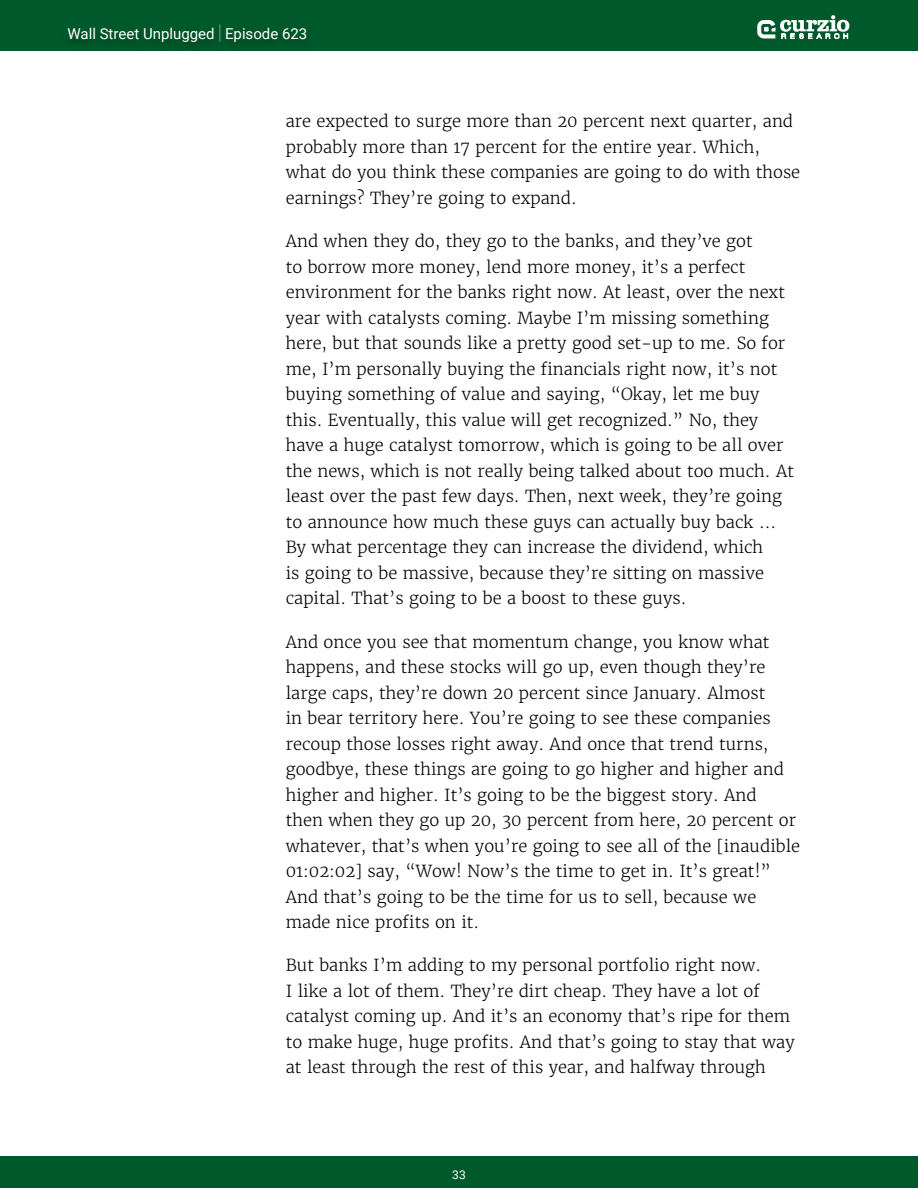
<style>
.page{position:relative;width:918px;height:1188px;background:#fff}
.page>*{position:absolute;margin:0;border:0;box-sizing:border-box;transform-origin:0 0}
.t1{font:300 16.5px/25.5px "Merriweather";color:#000}
.t2{font:15px "Roboto";color:#fff}
.t3{font:12px "Roboto";color:#fff}
.s1{font-weight:100;font-size:20.25px}
</style>
<div class="page">
<div style="left:0;top:0;width:918px;height:51px;background:#00592b"></div>
<div style="left:0;top:1156px;width:918px;height:32px;background:#00592b"></div>
<div style="left:61px;top:22px;width:253px;height:32px;background:#000;opacity:.3"></div>
<svg style="left:757px;top:15px;width:92px;height:24px"></svg>
<p class="t2" style="left:68px;top:24px;width:241px">Wall Street Unplugged <span class="s1">|</span> Episode 623</p>
<p class="t1" style="left:286px;top:109px;width:516px">are expected to surge more than 20 percent next quarter, and probably more than 17 percent for the entire year. Which, what do you think these companies are going to do with those earnings? They’re going to expand.</p>
<p class="t1" style="left:286px;top:229px;width:510px">And when they do, they go to the banks, and they’ve got<br>to borrow more money, lend more money, it’s a perfect environment for the banks right now. At least, over the next year with catalysts coming. Maybe I’m missing something here, but that sounds like a pretty good set-up to me. So for me, I’m personally buying the financials right now, it’s not buying something of value and saying, “Okay, let me buy this. Eventually, this value will get recognized.” No, they have a huge catalyst tomorrow, which is going to be all over the news, which is not really being talked about too much. At least over the past few days. Then, next week, they’re going to announce how much these guys can actually buy back ...<br>By what percentage they can increase the dividend, which<br>is going to be massive, because they’re sitting on massive capital. That’s going to be a boost to these guys.</p>
<p class="t1" style="left:286px;top:629px;width:516px">And once you see that momentum change, you know what happens, and these stocks will go up, even though they’re large caps, they’re down 20 percent since January. Almost<br>in bear territory here. You’re going to see these companies recoup those losses right away. And once that trend turns, goodbye, these things are going to go higher and higher and higher and higher. It’s going to be the biggest story. And<br>then when they go up 20, 30 percent from here, 20 percent or whatever, that’s when you’re going to see all of the [inaudible 01:02:02] say, “Wow! Now’s the time to get in. It’s great!” And that’s going to be the time for us to sell, because we made nice profits on it.</p>
<p class="t1" style="left:286px;top:953px;width:511px">But banks I’m adding to my personal portfolio right now.<br>I like a lot of them. They’re dirt cheap. They have a lot of catalyst coming up. And it’s an economy that’s ripe for them to make huge, huge profits. And that’s going to stay that way at least through the rest of this year, and halfway through</p>
<p class="t3" style="left:452px;top:1166px;width:15px">33</p>
</div>
